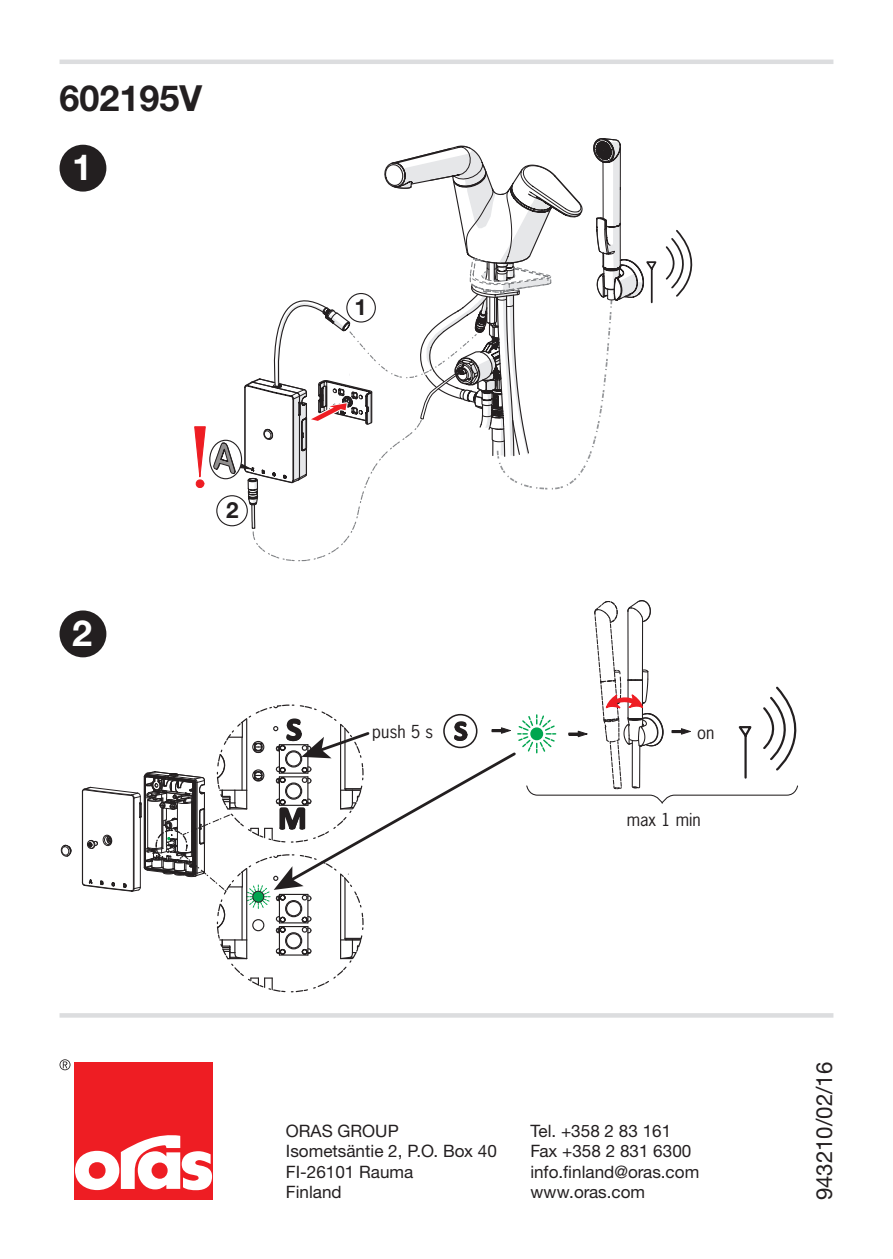
<style>
.page{position:relative;width:893px;height:1259px;background:#fff}
.page>*{position:absolute;margin:0;border:0;box-sizing:border-box;transform-origin:0 0}
.t1{font:700 36px "Helvetica Neue LTW1 G";color:#231f20}
.t2{font:700 36px "Helvetica Neue LTW1 G";color:#fff}
.t3{font:700 22.5px "Helvetica Neue LTW1 G";color:#231f20}
.t4{font:22.2px "Helvetica Neue LTW1 G";color:#231f20}
.t5{font:17.1px/20.4px "Helvetica Neue LTW1 G";color:#231f20}
.t6{font:16.8px "News Gothic Std";color:#231f20}
</style>
<div class="page">
<div style="left:74px;top:1062px;width:139px;height:137px;background:#ee1d23"></div>
<svg style="left:75px;top:1135px;width:137px;height:55px"></svg>
<svg style="left:60px;top:1059px;width:11px;height:11px"></svg>
<hr style="left:60px;top:1013px;width:773px;height:4px;background:#dcdddf">
<hr style="left:60px;top:60px;width:773px;height:4px;background:#dcdddf">
<svg style="left:61px;top:845px;width:11px;height:12px"></svg>
<svg style="left:82px;top:600px;width:716px;height:393px"></svg>
<svg style="left:194px;top:426px;width:12px;height:62px"></svg>
<div style="left:209px;top:440px;width:33px;height:39px;border:1px solid #231f20;border-radius:50%"></div>
<svg style="left:665px;top:230px;width:28px;height:67px"></svg>
<svg style="left:213px;top:138px;width:444px;height:424px"></svg>
<div style="left:60px;top:145px;width:46px;height:47px;background:#231f20;border-radius:50%"></div>
<div style="left:60px;top:610px;width:46px;height:47px;background:#231f20;border-radius:50%"></div>
<h1 class="t1" style="left:60px;top:76px;width:144px">602195V</h1>
<h1 class="t2" style="left:72px;top:145px;width:22px">1</h1>
<h1 class="t2" style="left:72px;top:611px;width:22px">2</h1>
<h2 class="t3" style="left:226px;top:496px;width:14px">2</h2>
<h2 class="t3" style="left:354px;top:293px;width:14px">1</h2>
<p class="t6" style="left:372px;top:721px;width:63px">push 5 s</p>
<p class="t6" style="left:697px;top:722px;width:19px">on</p>
<p class="t6" style="left:627px;top:809px;width:75px">max 1 min</p>
<p class="t5" style="left:286px;top:1120px;width:212px">ORAS GROUP<br>Isometsäntie 2, P.O. Box 40<br>FI-26101 Rauma<br>Finland</p>
<p class="t5" style="left:530px;top:1120px;width:170px">Tel. +358 2 83 161<br>Fax +358 2 831 6300 info.finland@oras.com www.oras.com</p>
<p class="t4" style="left:811px;top:1200px;width:140px;rotate:-90deg">943210/02/16</p>
</div>
